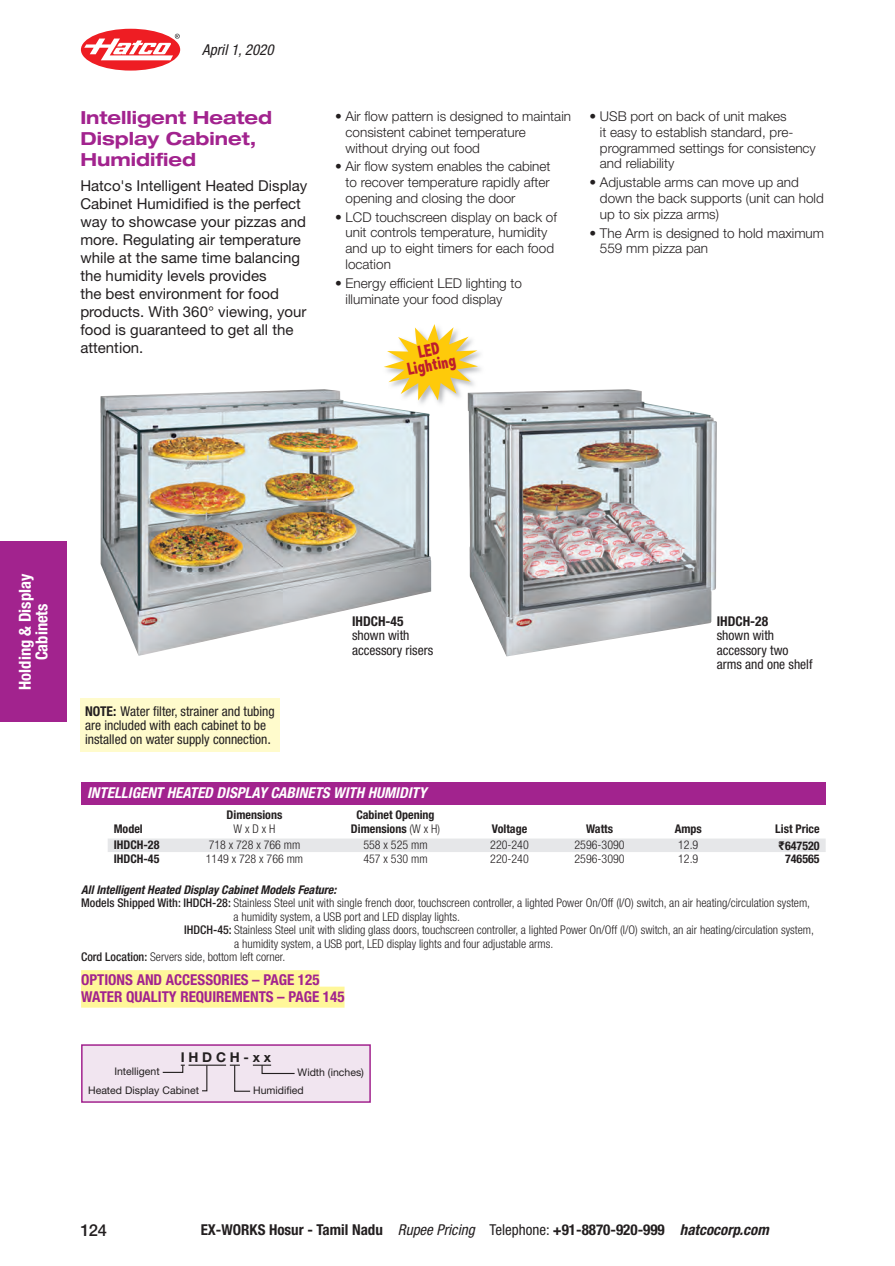
<style>
.page{position:relative;width:895px;height:1266px;background:#fff}
.page>*{position:absolute;margin:0;border:0;box-sizing:border-box;transform-origin:0 0}
.t1{font:700 expanded 18px/21px "Helvetica Neue LT Std";color:#a2238e}
.t2{font:800 condensed 17.7px/15px "Abadi";color:#be1d2c;text-align:center;scale:.87 1}
.t3{font:700 condensed 16.5px/16.5px "Helvetica Neue LT Std";color:#fff;text-align:center}
.t4{font:500 16.5px "Helvetica Neue LT Std";color:#231f20}
.t5{font:15px/18px "Helvetica Neue LT Std";color:#231f20}
.t6{font:700 condensed 15px "Helvetica Neue LT Std";color:#231f20}
.t7{font:700 condensed 15px/16.5px "Helvetica Neue LT Std";color:#a2238e}
.t8{font:italic 700 condensed 15px "Helvetica Neue LT Std";color:#fff}
.t9{font:italic condensed 15px "Helvetica Neue LT Std";color:#231f20}
.t10{font:300 13.5px/15.8px "Helvetica Neue LT Std";color:#231f20}
.t11{font:condensed 13.5px/14.2px "Helvetica Neue LT Std";color:#231f20}
.t12{font:700 condensed 13.5px "Helvetica Neue LT Std";color:#231f20}
.t13{font:700 13.5px "Helvetica Neue LT Std";color:#231f20}
.t14{font:300 condensed 12px "Helvetica Neue LT Std";color:#231f20}
.t15{font:700 condensed 12px/13.5px "Helvetica Neue LT Std";color:#231f20;text-align:center}
.t16{font:italic 700 condensed 12px "Helvetica Neue LT Std";color:#231f20}
.t17{font:10.5px "Helvetica Neue LT Std";color:#231f20}
.s1{font-weight:700}
.s2{font-size:15px}
.s3{font-weight:300}
.s4{font-family:"Helvetica";font-stretch:normal}
.s5{font-weight:500}
.s6{font-weight:400;font-style:italic}
.s7{font-weight:400}
.s8{font-style:italic}
</style>
<div class="page">
<div style="left:0;top:542px;width:67px;height:180px;background:#a2238e"></div>
<div style="left:81px;top:970px;width:238px;height:21px;background:#fff79a"></div>
<div style="left:81px;top:986px;width:263px;height:21px;background:#fff79a"></div>
<div style="left:81px;top:782px;width:744px;height:22px;background:#a2238e"></div>
<svg style="left:108px;top:838px;width:717px;height:14px;background:#e6e7e9"></svg>
<div style="left:82px;top:1045px;width:288px;height:57px;background:#f1e5f0"></div>
<hr style="left:188px;top:1064px;width:38px;height:2px;background:#231f20">
<div style="left:81px;top:1044px;width:290px;height:59px;border:2px solid #a2238e"></div>
<svg style="left:162px;top:1064px;width:23px;height:9px"></svg>
<svg style="left:230px;top:1064px;width:65px;height:28px"></svg>
<svg style="left:201px;top:1064px;width:7px;height:28px"></svg>
<div style="left:81px;top:698px;width:199px;height:53px;background:#fffbcc"></div>
<img style="left:437px;top:352px;width:44px;height:52px">
<svg style="left:384px;top:324px;width:94px;height:76px"></svg>
<svg style="left:81px;top:29px;width:99px;height:42px"></svg>
<svg style="left:84px;top:34px;width:96px;height:26px"></svg>
<img style="left:100px;top:389px;width:331px;height:267px">
<img style="left:467px;top:389px;width:249px;height:267px">
<p class="t9" style="left:202px;top:41px;width:73px">April 1, 2020</p>
<h1 class="t1" style="left:80px;top:107px;width:193px">Intelligent Heated<br>Display Cabinet,<br>Humidified</h1>
<p class="t5" style="left:80px;top:177px;width:228px">Hatco's Intelligent Heated Display<br>Cabinet Humidified is the perfect way to showcase your pizzas and more. Regulating air temperature while at the same time balancing the humidity levels provides<br>the best environment for food products. With 360° viewing, your food is guaranteed to get all the attention.</p>
<p class="t10" style="left:345px;top:108px;width:227px;text-indent:-11px">• Air flow pattern is designed to maintain consistent cabinet temperature without drying out food</p>
<p class="t10" style="left:345px;top:158px;width:206px;text-align:justify;text-indent:-11px">• Air flow system enables the cabinet to recover temperature rapidly after opening and closing the door</p>
<p class="t10" style="left:345px;top:209px;width:213px;text-indent:-11px">• LCD touchscreen display on back of unit controls temperature, humidity and up to eight timers for each food location</p>
<p class="t10" style="left:345px;top:275px;width:178px;text-indent:-11px">• Energy efficient LED lighting to illuminate your food display</p>
<h2 class="t2" style="left:403px;top:347px;width:58px;rotate:-11deg">LED<br>Lighting</h2>
<p class="t10" style="left:599px;top:108px;width:217px;text-indent:-11px">• USB port on back of unit makes<br>it easy to establish standard, pre&shy;programmed settings for consistency and reliability</p>
<p class="t10" style="left:599px;top:174px;width:225px;text-indent:-11px">• Adjustable arms can move up and down the back supports (unit can hold up to six pizza arms)</p>
<p class="t10" style="left:599px;top:225px;width:226px;text-indent:-11px">• The Arm is designed to hold maximum<br>559 mm pizza pan</p>
<p class="t3" style="left:17px;top:690px;width:117px;rotate:-90deg">Holding &amp; Display<br>Cabinets</p>
<p class="t11" style="left:85px;top:704px;width:191px"><span class="s1">NOTE:</span> Water filter, strainer and tubing are included with each cabinet to be installed on water supply connection<span class="s2">.</span></p>
<p class="t12" style="left:352px;top:613px;width:53px">IHDCH-45</p>
<p class="t11" style="left:352px;top:628px;width:83px">shown with accessory risers</p>
<p class="t8" style="left:87px;top:784px;width:341px">INTELLIGENT HEATED DISPLAY CABINETS WITH HUMIDITY</p>
<p class="t15" style="left:114px;top:821px;width:31px">Model</p>
<p class="t15" style="left:351px;top:808px;width:91px">Cabinet Opening<br>Dimensions <span class="s3">(W x H)</span></p>
<p class="t15" style="left:226px;top:808px;width:57px">Dimensions</p>
<p class="t14" style="left:233px;top:821px;width:43px">W x D x H</p>
<p class="t12" style="left:716px;top:613px;width:53px">IHDCH-28</p>
<p class="t11" style="left:716px;top:628px;width:97px">shown with accessory two arms and one shelf</p>
<p class="t15" style="left:491px;top:821px;width:37px">Voltage</p>
<p class="t15" style="left:586px;top:821px;width:29px">Watts</p>
<p class="t15" style="left:674px;top:821px;width:29px">Amps</p>
<p class="t15" style="left:775px;top:821px;width:46px">List Price</p>
<p class="t15" style="left:114px;top:838px;width:47px">IHDCH-28</p>
<p class="t14" style="left:208px;top:838px;width:93px">718 x 728 x 766 mm</p>
<p class="t14" style="left:363px;top:838px;width:66px">558 x 525 mm</p>
<p class="t14" style="left:490px;top:838px;width:40px">220-240</p>
<p class="t14" style="left:574px;top:838px;width:52px">2596-3090</p>
<p class="t14" style="left:678px;top:838px;width:22px">12.9</p>
<p class="t15" style="left:778px;top:838px;width:43px"><span class="s4">₹</span>647520</p>
<p class="t15" style="left:114px;top:852px;width:47px">IHDCH-45</p>
<p class="t14" style="left:206px;top:852px;width:99px">1149 x 728 x 766 mm</p>
<p class="t14" style="left:363px;top:852px;width:66px">457 x 530 mm</p>
<p class="t14" style="left:490px;top:852px;width:40px">220-240</p>
<p class="t14" style="left:574px;top:852px;width:52px">2596-3090</p>
<p class="t14" style="left:678px;top:852px;width:22px">12.9</p>
<p class="t15" style="left:784px;top:852px;width:36px">746565</p>
<p class="t16" style="left:81px;top:882px;width:257px">All Intelligent Heated Display Cabinet Models Feature:</p>
<p class="t14" style="left:81px;top:896px;width:730px"><span class="s5">Models Shipped With: IHDCH-28:</span> Stainless Steel unit with single french door, touchscreen controller, a lighted Power On/Off (I/O) switch, an air heating/circulation system,</p>
<p class="t14" style="left:233px;top:909px;width:228px">a humidity system, a USB port and LED display lights.</p>
<p class="t14" style="left:184px;top:923px;width:631px"><span class="s5">IHDCH-45:</span> Stainless Steel unit with sliding glass doors, touchscreen controller, a lighted Power On/Off (I/O) switch, an air heating/circulation system,</p>
<p class="t14" style="left:234px;top:936px;width:320px">a humidity system, a USB port, LED display lights and four adjustable arms.</p>
<p class="t14" style="left:81px;top:950px;width:206px"><span class="s5">Cord Location:</span> Servers side, bottom left corner.</p>
<p class="t7" style="left:81px;top:971px;width:265px">OPTIONS AND ACCESSORIES – PAGE 125<br>WATER QUALITY REQUIREMENTS – PAGE 145</p>
<p class="t13" style="left:181px;top:1049px;width:92px">I H D C H - x x</p>
<p class="t17" style="left:114px;top:1065px;width:47px">Intelligent</p>
<p class="t17" style="left:297px;top:1066px;width:68px">Width (inches)</p>
<p class="t17" style="left:88px;top:1083px;width:112px">Heated Display Cabinet</p>
<p class="t17" style="left:253px;top:1084px;width:52px">Humidified</p>
<p class="t4" style="left:81px;top:1220px;width:28px">124</p>
<p class="t6" style="left:201px;top:1220px;width:569px">EX-WORKS Hosur - Tamil Nadu <span class="s6">Rupee Pricing</span> <span class="s7">Telephone:</span> +91-8870-920-999 <span class="s8">hatcocorp.com</span></p>
</div>
